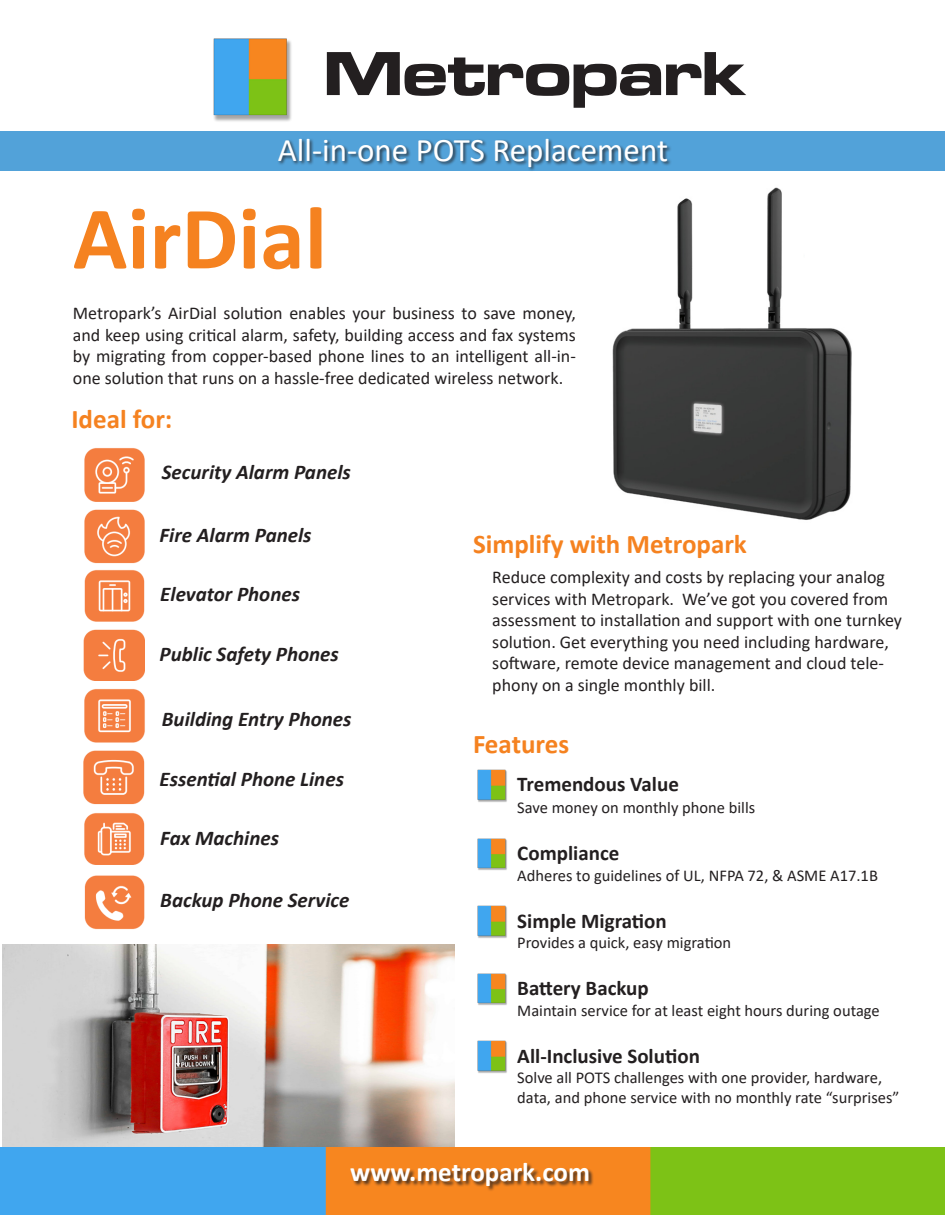
<style>
.page{position:relative;width:945px;height:1215px;background:#fff}
.page>*{position:absolute;margin:0;border:0;box-sizing:border-box;transform-origin:0 0}
.t1{font:700 90px "Calibri";color:#f58220}
.t2{font:64.5px "Microgramma D Bold Exte";color:#231f20}
.t3{font:33px "Calibri";color:#fff}
.t4{font:700 27px "Calibri";color:#f58220}
.t5{font:700 27px "Calibri";color:#fff}
.t6{font:italic 700 21px "Calibri";color:#231f20}
.t7{font:700 21px "Calibri";color:#231f20}
.t8{font:18px/21.6px "Calibri";color:#231f20;text-align:justify}
.t9{font:16.5px "Calibri";color:#231f20}
</style>
<div class="page">
<img style="left:3px;top:944px;width:451px;height:204px">
<div style="left:0;top:131px;width:945px;height:40px;background:#52a2d9"></div>
<img style="left:0;top:1148px;width:945px;height:67px">
<img style="left:213px;top:38px;width:79px;height:84px">
<div style="left:351px;top:1163px;width:243px;height:28px;background:#231f20;opacity:.75"></div>
<div style="left:278px;top:138px;width:394px;height:34px;background:#231f20;opacity:.75"></div>
<img style="left:612px;top:187px;width:240px;height:333px">
<div style="left:806px;top:178px;width:139px;height:143px;background:#fff"></div>
<img style="left:84px;top:448px;width:60px;height:54px">
<img style="left:84px;top:509px;width:60px;height:54px">
<img style="left:84px;top:570px;width:61px;height:52px">
<img style="left:83px;top:629px;width:61px;height:52px">
<img style="left:84px;top:689px;width:61px;height:54px">
<img style="left:83px;top:750px;width:61px;height:54px">
<img style="left:84px;top:813px;width:60px;height:52px">
<img style="left:84px;top:875px;width:61px;height:54px">
<img style="left:477px;top:769px;width:30px;height:33px">
<img style="left:477px;top:838px;width:30px;height:32px">
<img style="left:477px;top:905px;width:30px;height:33px">
<img style="left:477px;top:973px;width:30px;height:32px">
<img style="left:477px;top:1040px;width:30px;height:33px">
<p class="t2" style="left:324px;top:30px;width:423px">Metropark</p>
<p class="t3" style="left:278px;top:127px;width:392px">All-in-one POTS Replacement</p>
<p class="t1" style="left:73px;top:175px;width:256px">AirDial</p>
<p class="t8" style="left:73px;top:302px;width:505px">Metropark’s AirDial solution enables your business to save money, and keep using critical alarm, safety, building access and fax systems by migrating from copper-based phone lines to an intelligent all-in&shy;one solution that runs on a hassle-free dedicated wireless network.</p>
<p class="t4" style="left:71px;top:400px;width:103px">Ideal for:</p>
<p class="t6" style="left:162px;top:457px;width:191px">Security Alarm Panels</p>
<p class="t6" style="left:160px;top:520px;width:154px">Fire Alarm Panels</p>
<p class="t6" style="left:160px;top:579px;width:141px">Elevator Phones</p>
<p class="t6" style="left:160px;top:640px;width:181px">Public Safety Phones</p>
<p class="t6" style="left:162px;top:704px;width:191px">Building Entry Phones</p>
<p class="t6" style="left:160px;top:764px;width:186px">Essential Phone Lines</p>
<p class="t6" style="left:160px;top:824px;width:120px">Fax Machines</p>
<p class="t6" style="left:160px;top:885px;width:191px">Backup Phone Service</p>
<p class="t4" style="left:473px;top:525px;width:275px">Simplify with Metropark</p>
<p class="t8" style="left:492px;top:566px;width:411px;text-align:left">Reduce complexity and costs by replacing your analog services with Metropark. We’ve got you covered from assessment to installation and support with one turnkey solution. Get everything you need including hardware, software, remote device management and cloud tele&shy;phony on a single monthly bill.</p>
<p class="t4" style="left:473px;top:725px;width:98px">Features</p>
<p class="t7" style="left:517px;top:770px;width:163px">Tremendous Value</p>
<p class="t9" style="left:517px;top:796px;width:240px">Save money on monthly phone bills</p>
<p class="t7" style="left:517px;top:838px;width:104px">Compliance</p>
<p class="t9" style="left:517px;top:865px;width:362px">Adheres to guidelines of UL, NFPA 72, &amp; ASME A17.1B</p>
<p class="t7" style="left:517px;top:906px;width:151px">Simple Migration</p>
<p class="t9" style="left:517px;top:931px;width:215px">Provides a quick, easy migration</p>
<p class="t7" style="left:517px;top:973px;width:133px">Battery Backup</p>
<p class="t9" style="left:517px;top:1000px;width:364px">Maintain service for at least eight hours during outage</p>
<p class="t7" style="left:517px;top:1041px;width:184px">All-Inclusive Solution</p>
<p class="t9" style="left:517px;top:1066px;width:366px">Solve all POTS challenges with one provider, hardware,</p>
<p class="t9" style="left:517px;top:1086px;width:384px">data, and phone service with no monthly rate “surprises”</p>
<p class="t5" style="left:350px;top:1152px;width:242px">www.metropark.com</p>
</div>
